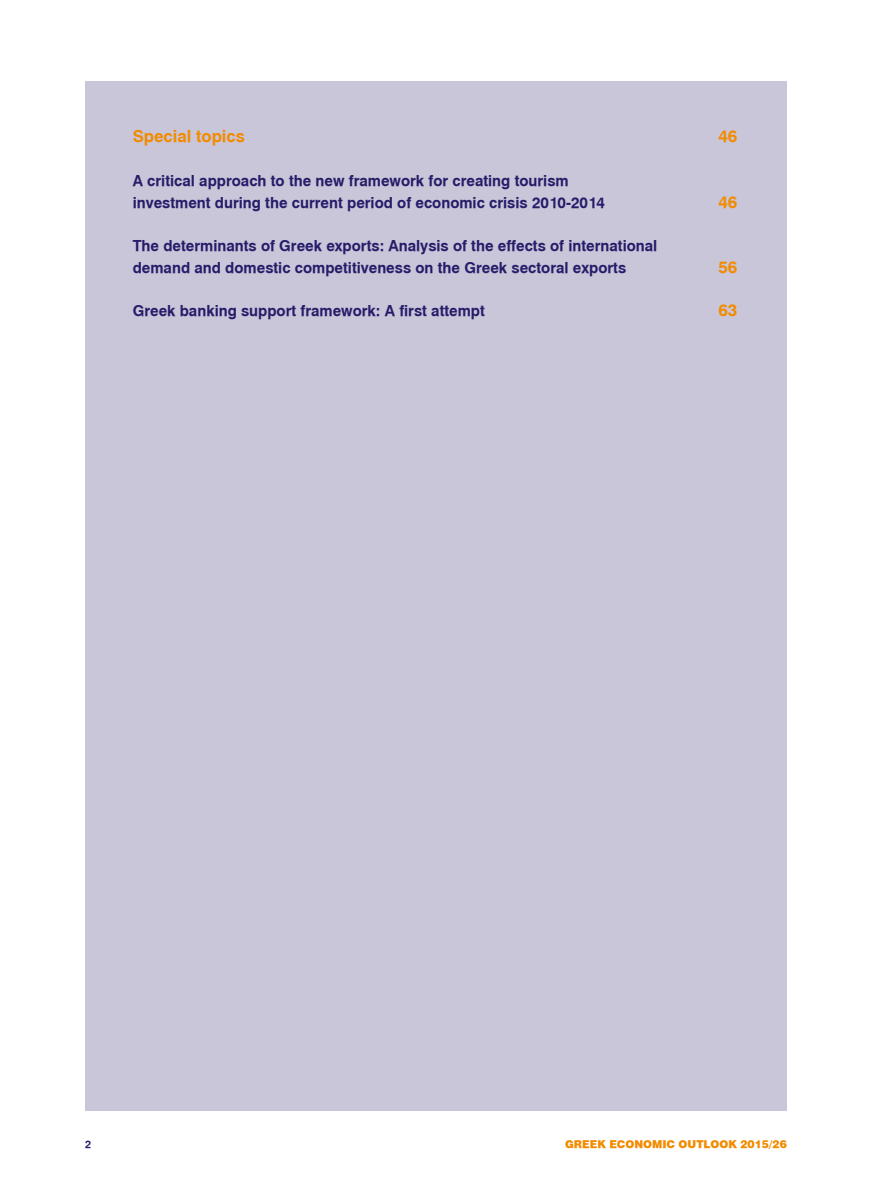
<style>
.page{position:relative;width:872px;height:1191px;background:#fff}
.page>*{position:absolute;margin:0;border:0;box-sizing:border-box;transform-origin:0 0}
.t1{font:16.5px "UB Helvetica Bold";color:#f28b00}
.t2{font:15px/21.8px "UB Helvetica Bold";color:#261c69}
.t3{font:900 10.65px "UB Helvetica";color:#f28b00}
.t4{font:10.5px "UB Helvetica Bold";color:#261c69}
</style>
<div class="page">
<div style="left:85px;top:81px;width:702px;height:1029px;background:#c9c6d9"></div>
<p class="t1" style="left:133px;top:127px;width:114px">Special topics</p>
<p class="t1" style="left:718px;top:127px;width:21px">46</p>
<p class="t2" style="left:133px;top:170px;width:474px">A critical approach to the new framework for creating tourism investment during the current period of economic crisis 2010-2014</p>
<p class="t1" style="left:718px;top:192px;width:21px">46</p>
<p class="t2" style="left:133px;top:235px;width:526px">The determinants of Greek exports: Analysis of the effects of international demand and domestic competitiveness on the Greek sectoral exports</p>
<p class="t1" style="left:718px;top:257px;width:21px">56</p>
<p class="t2" style="left:133px;top:300px;width:354px">Greek banking support framework: A first attempt</p>
<p class="t1" style="left:718px;top:301px;width:21px">63</p>
<p class="t4" style="left:85px;top:1137px;width:8px">2</p>
<p class="t3" style="left:565px;top:1137px;width:223px">GREEK ECONOMIC OUTLOOK 2015/26</p>
</div>
